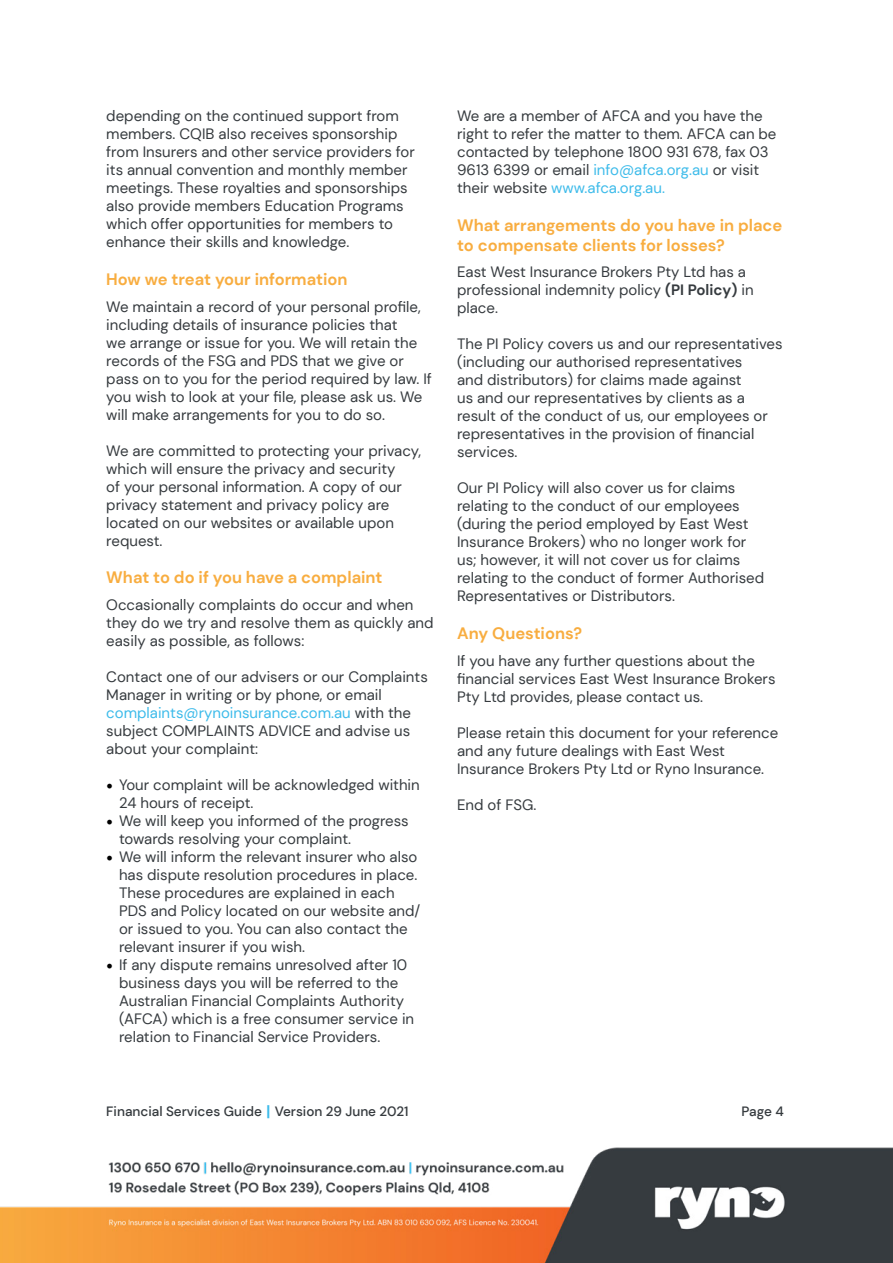
<style>
.page{position:relative;width:893px;height:1263px;background:#fff}
.page>*{position:absolute;margin:0;border:0;box-sizing:border-box;transform-origin:0 0}
.t1{font:700 16.5px/19.8px "DM Sans";color:#f8ad40}
.t2{font:15px/18px "DM Sans";color:#363b3f}
.t3{font:500 13.5px "DM Sans";color:#363b3f}
.s1{color:#3dbbea}
.s2{font-family:"Minion Pro";font-size:18px;color:#000}
.s3{font-weight:700}
.s4{font-family:"Museo 900";font-weight:400;color:#3dbbea}
</style>
<div class="page">
<img style="left:0;top:1147px;width:893px;height:116px">
<p class="t2" style="left:106px;top:107px;width:310px">depending on the continued support from members. CQIB also receives sponsorship from Insurers and other service providers for its annual convention and monthly member meetings. These royalties and sponsorships also provide members Education Programs which offer opportunities for members to enhance their skills and knowledge.</p>
<p class="t1" style="left:106px;top:269px;width:243px">How we treat your information</p>
<p class="t2" style="left:106px;top:297px;width:327px">We maintain a record of your personal profile, including details of insurance policies that<br>we arrange or issue for you. We will retain the records of the FSG and PDS that we give or pass on to you for the period required by law. If you wish to look at your file, please ask us. We will make arrangements for you to do so.</p>
<p class="t2" style="left:106px;top:441px;width:316px">We are committed to protecting your privacy, which will ensure the privacy and security<br>of your personal information. A copy of our privacy statement and privacy policy are located on our websites or available upon request.</p>
<p class="t1" style="left:106px;top:568px;width:278px">What to do if you have a complaint</p>
<p class="t2" style="left:106px;top:595px;width:329px">Occasionally complaints do occur and when they do we try and resolve them as quickly and easily as possible, as follows:</p>
<p class="t2" style="left:106px;top:667px;width:323px">Contact one of our advisers or our Complaints Manager in writing or by phone, or email <span class="s1">complaints@rynoinsurance.com.au</span> with the subject COMPLAINTS ADVICE and advise us about your complaint:</p>
<p class="t2" style="left:119px;top:775px;width:302px;text-indent:-13px"><span class="s2">•</span> Your complaint will be acknowledged within<br>24 hours of receipt.</p>
<p class="t2" style="left:119px;top:811px;width:291px;text-indent:-13px"><span class="s2">•</span> We will keep you informed of the progress towards resolving your complaint.</p>
<p class="t2" style="left:119px;top:847px;width:303px;text-indent:-13px"><span class="s2">•</span> We will inform the relevant insurer who also has dispute resolution procedures in place.<br>These procedures are explained in each PDS and Policy located on our website and/ or issued to you. You can also contact the relevant insurer if you wish.</p>
<p class="t2" style="left:119px;top:955px;width:297px;text-indent:-13px"><span class="s2">•</span> If any dispute remains unresolved after 10 business days you will be referred to the Australian Financial Complaints Authority (AFCA) which is a free consumer service in relation to Financial Service Providers.</p>
<p class="t2" style="left:457px;top:107px;width:321px">We are a member of AFCA and you have the right to refer the matter to them. AFCA can be contacted by telephone 1800 931 678, fax 03<br>9613 6399 or email <span class="s1">info@afca.org.au</span> or visit their website <span class="s1">www.afca.org.au.</span></p>
<p class="t1" style="left:457px;top:215px;width:327px">What arrangements do you have in place to compensate clients for losses?</p>
<p class="t2" style="left:457px;top:263px;width:298px">East West Insurance Brokers Pty Ltd has a professional indemnity policy <span class="s3">(PI Policy)</span> in place.</p>
<p class="t2" style="left:457px;top:335px;width:327px">The PI Policy covers us and our representatives (including our authorised representatives<br>and distributors) for claims made against<br>us and our representatives by clients as a result of the conduct of us, our employees or representatives in the provision of financial services.</p>
<p class="t2" style="left:457px;top:479px;width:309px">Our PI Policy will also cover us for claims relating to the conduct of our employees (during the period employed by East West Insurance Brokers) who no longer work for us; however, it will not cover us for claims relating to the conduct of former Authorised Representatives or Distributors.</p>
<p class="t1" style="left:457px;top:623px;width:126px">Any Questions?</p>
<p class="t2" style="left:457px;top:651px;width:320px">If you have any further questions about the financial services East West Insurance Brokers<br>Pty Ltd provides, please contact us.</p>
<p class="t2" style="left:457px;top:723px;width:323px">Please retain this document for your reference and any future dealings with East West<br>Insurance Brokers Pty Ltd or Ryno Insurance.</p>
<p class="t2" style="left:457px;top:795px;width:81px">End of FSG.</p>
<p class="t3" style="left:106px;top:1103px;width:304px">Financial Services Guide <span class="s4">|</span> Version 29 June 2021</p>
<p class="t3" style="left:742px;top:1102px;width:44px">Page 4</p>
</div>
